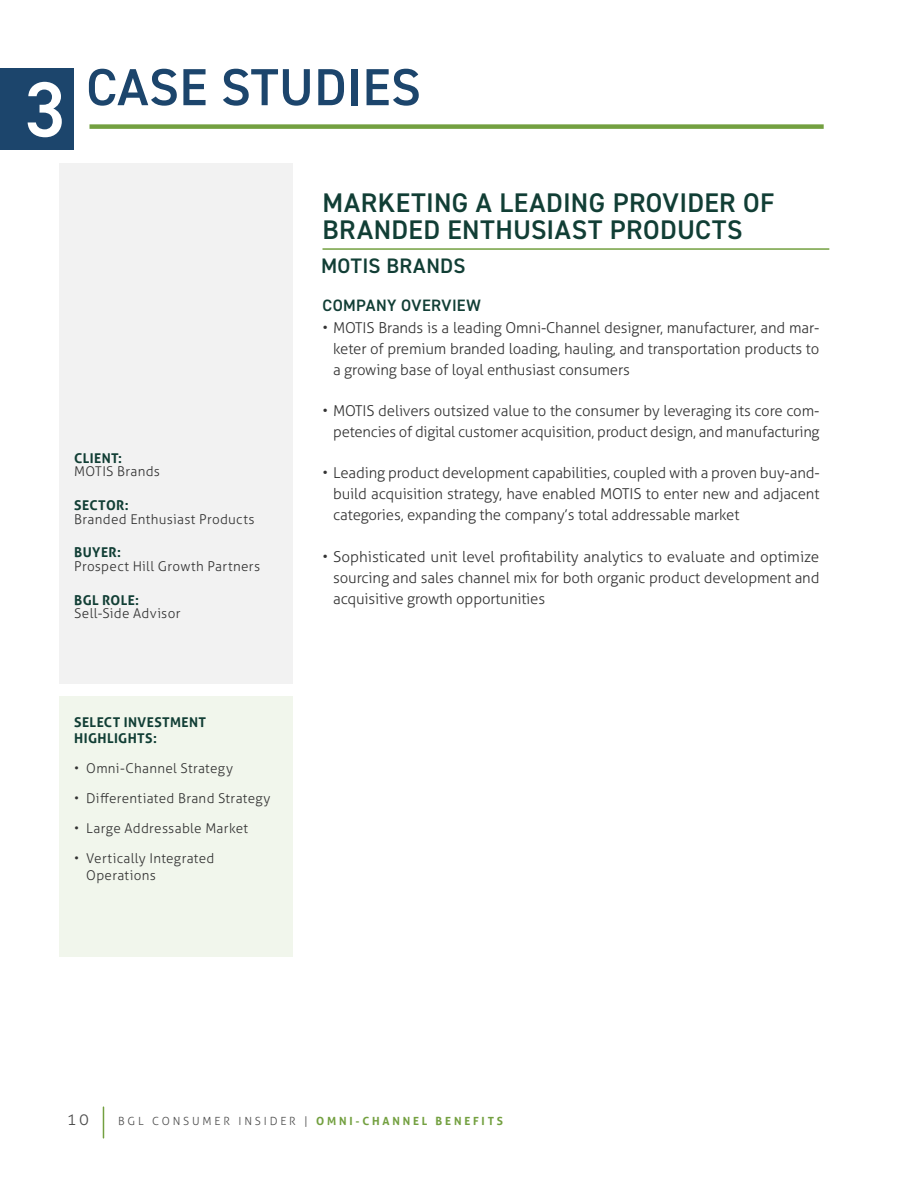
<style>
.page{position:relative;width:918px;height:1188px;background:#fff}
.page>*{position:absolute;margin:0;border:0;box-sizing:border-box;transform-origin:0 0}
.t1{font:600 52.2px "DIN2014";letter-spacing:.01em;color:#1c456c}
.t2{font:600 27px/27px "DIN2014";letter-spacing:.015em;color:#113e35}
.t3{font:600 21px "DIN2014";letter-spacing:.015em;color:#113e35}
.t4{font:600 16.5px "DIN2014";letter-spacing:.02em;color:#113e35}
.t5{font:300 16.5px "Aller";color:#4d4d4d}
.t6{font:300 15px/21px "Aller";letter-spacing:-.01em;color:#333;text-align:justify}
.t7{font:300 13.5px/16.5px "Aller";letter-spacing:.025em;color:#333}
.t8{font:700 13.5px/16.5px "Aller";letter-spacing:.03em;color:#113e35}
.t9{font:700 11.25px "Aller";letter-spacing:.25em;color:#73a040}
.s1{font-size:78.45px;color:#fff}
.s2{font-weight:300;color:#4d4d4d}
</style>
<div class="page">
<div style="left:59px;top:164px;width:233px;height:520px;background:#f2f2f2"></div>
<div style="left:59px;top:696px;width:233px;height:261px;background:#f1f6ec"></div>
<hr style="left:322px;top:248px;width:507px;height:2px;background:#73a040">
<hr style="left:103px;top:1107px;width:1px;height:31px;background:#73a040">
<div style="left:0;top:68px;width:74px;height:82px;background:#1c456c"></div>
<div style="left:89px;top:124px;width:735px;height:5px;background:#73a040"></div>
<h1 class="t1" style="left:25px;top:53px;width:398px"><span class="s1">3</span> CASE STUDIES</h1>
<h2 class="t2" style="left:323px;top:189px;width:453px">MARKETING A LEADING PROVIDER OF<br>BRANDED ENTHUSIAST PRODUCTS</h2>
<h3 class="t3" style="left:321px;top:251px;width:146px">MOTIS BRANDS</h3>
<p class="t8" style="left:74px;top:450px;width:49px">CLIENT:</p>
<p class="t7" style="left:74px;top:463px;width:87px">MOTIS Brands</p>
<p class="t8" style="left:74px;top:497px;width:56px">SECTOR:</p>
<p class="t7" style="left:74px;top:511px;width:182px">Branded Enthusiast Products</p>
<p class="t8" style="left:74px;top:544px;width:48px">BUYER:</p>
<p class="t7" style="left:74px;top:558px;width:187px">Prospect Hill Growth Partners</p>
<p class="t8" style="left:74px;top:592px;width:66px">BGL ROLE:</p>
<p class="t7" style="left:74px;top:605px;width:108px">Sell-Side Advisor</p>
<p class="t8" style="left:74px;top:714px;width:133px">SELECT INVESTMENT<br>HIGHLIGHTS:</p>
<p class="t7" style="left:74px;top:760px;width:160px">• Omni-Channel Strategy</p>
<p class="t7" style="left:74px;top:790px;width:198px">• Differentiated Brand Strategy</p>
<p class="t7" style="left:74px;top:820px;width:175px">• Large Addressable Market</p>
<p class="t7" style="left:86px;top:850px;width:130px;text-indent:-12px">• Vertically Integrated<br>Operations</p>
<p class="t4" style="left:323px;top:294px;width:160px">COMPANY OVERVIEW</p>
<p class="t6" style="left:333px;top:317px;width:488px;text-indent:-10px">• MOTIS Brands is a leading Omni-Channel designer, manufacturer, and mar&shy;keter of premium branded loading, hauling, and transportation products to a growing base of loyal enthusiast consumers</p>
<p class="t6" style="left:323px;top:400px;width:498px;text-align:right">• MOTIS delivers outsized value to the consumer by leveraging its core com&shy;petencies of digital customer acquisition, product design, and manufacturing</p>
<p class="t6" style="left:333px;top:463px;width:488px;text-indent:-10px">• Leading product development capabilities, coupled with a proven buy-and&shy;build acquisition strategy, have enabled MOTIS to enter new and adjacent categories, expanding the company’s total addressable market</p>
<p class="t6" style="left:333px;top:546px;width:488px;text-indent:-10px">• Sophisticated unit level profitability analytics to evaluate and optimize sourcing and sales channel mix for both organic product development and acquisitive growth opportunities</p>
<p class="t5" style="left:67px;top:1109px;width:24px">10</p>
<p class="t9" style="left:118px;top:1114px;width:386px"><span class="s2">BGL CONSUMER INSIDER |</span> OMNI-CHANNEL BENEFITS</p>
</div>
